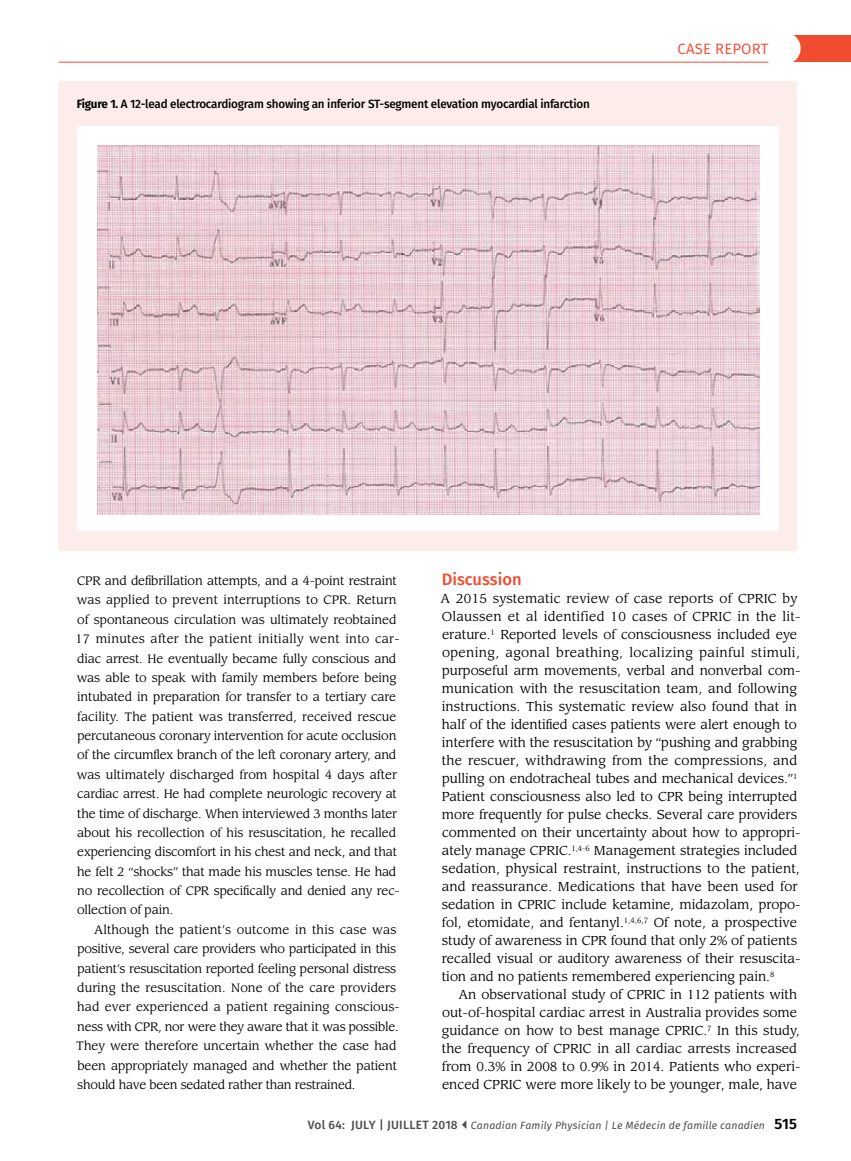
<style>
.page{position:relative;width:851px;height:1161px;background:#fff}
.page>*{position:absolute;margin:0;border:0;box-sizing:border-box;transform-origin:0 0}
.t1{font:500 16.5px "Fira Sans";color:#f04c2f}
.t2{font:15px "Fira Sans";letter-spacing:.01em;color:#f04c2f}
.t3{font:12.75px/18px "Leawood Std";color:#000}
.t4{font:12px/19.4px "Leawood Std";letter-spacing:-.015em;color:#000}
.t5{font:500 12px "Fira Sans";letter-spacing:-.015em;color:#000}
.t6{font:italic 10.5px "Fira Sans";letter-spacing:.015em;color:#4d4d4f}
.s1{font-weight:700}
.s2{font-weight:500;font-style:normal;font-size:12px}
.s3{font-weight:600;font-style:normal;font-size:15px;color:#000}
</style>
<div class="page">
<div style="left:793px;top:35px;width:57px;height:27px;background:#f04c2f"></div>
<div style="left:768px;top:32px;width:32px;height:32px;background:#fff;border-radius:50%"></div>
<hr style="left:58px;top:62px;width:710px;height:1px;background:#f04c2f">
<div style="left:58px;top:81px;width:739px;height:469px;background:#fdedea"></div>
<div style="left:77px;top:126px;width:702px;height:405px;background:#fff"></div>
<img style="left:97px;top:145px;width:662px;height:370px">
<p class="t5" style="left:77px;top:94px;width:514px"><span class="s1">Figure 1.</span> A 12-lead electrocardiogram showing an inferior ST-segment elevation myocardial infarction</p>
<p class="t2" style="left:677px;top:38px;width:92px">CASE REPORT</p>
<p class="t4" style="left:75px;top:571px;width:326px">CPR and defibrillation attempts, and a 4-point restraint was applied to prevent interruptions to CPR. Return of spontaneous circulation was ultimately reobtained 17 minutes after the patient initially went into car&shy;diac arrest. He eventually became fully conscious and was able to speak with family members before being intubated in preparation for transfer to a tertiary care facility. The patient was transferred, received rescue percutaneous coronary intervention for acute occlusion of the circumflex branch of the left coronary artery, and was ultimately discharged from hospital 4 days after cardiac arrest. He had complete neurologic recovery at the time of discharge. When interviewed 3 months later about his recollection of his resuscitation, he recalled experiencing discomfort in his chest and neck, and that he felt 2 “shocks” that made his muscles tense. He had no recollection of CPR specifically and denied any rec&shy;ollection of pain.</p>
<p class="t4" style="left:76px;top:920px;width:325px;text-indent:18px">Although the patient’s outcome in this case was positive, several care providers who participated in this patient’s resuscitation reported feeling personal distress during the resuscitation. None of the care providers had ever experienced a patient regaining conscious&shy;ness with CPR, nor were they aware that it was possible.<br>They were therefore uncertain whether the case had been appropriately managed and whether the patient should have been sedated rather than restrained.</p>
<p class="t1" style="left:441px;top:566px;width:81px">Discussion</p>
<p class="t3" style="left:440px;top:590px;width:361px">A 2015 systematic review of case reports of CPRIC by Olaussen et al identified 10 cases of CPRIC in the lit&shy;erature.<sup>1</sup> Reported levels of consciousness included eye opening, agonal breathing, localizing painful stimuli, purposeful arm movements, verbal and nonverbal com&shy;munication with the resuscitation team, and following instructions. This systematic review also found that in half of the identified cases patients were alert enough to interfere with the resuscitation by “pushing and grabbing the rescuer, withdrawing from the compressions, and pulling on endotracheal tubes and mechanical devices.”<sup>1<br></sup>Patient consciousness also led to CPR being interrupted more frequently for pulse checks. Several care providers commented on their uncertainty about how to appropri&shy;ately manage CPRIC.<sup>1,4-6</sup> Management strategies included sedation, physical restraint, instructions to the patient, and reassurance. Medications that have been used for sedation in CPRIC include ketamine, midazolam, propo&shy;fol, etomidate, and fentanyl.<sup>1,4,6,7</sup> Of note, a prospective study of awareness in CPR found that only 2% of patients recalled visual or auditory awareness of their resuscita&shy;tion and no patients remembered experiencing pain.<sup>8</sup></p>
<p class="t3" style="left:442px;top:986px;width:360px;text-indent:17px">An observational study of CPRIC in 112 patients with out-of-hospital cardiac arrest in Australia provides some guidance on how to best manage CPRIC.<sup>7</sup> In this study, the frequency of CPRIC in all cardiac arrests increased from 0.3% in 2008 to 0.9% in 2014. Patients who experi&shy;enced CPRIC were more likely to be younger, male, have</p>
<p class="t6" style="left:308px;top:1117px;width:490px"><span class="s2">Vol 64: JULY | JUILLET 2018</span> Canadian Family Physician | Le Médecin de famille canadien <span class="s3">515</span></p>
</div>
